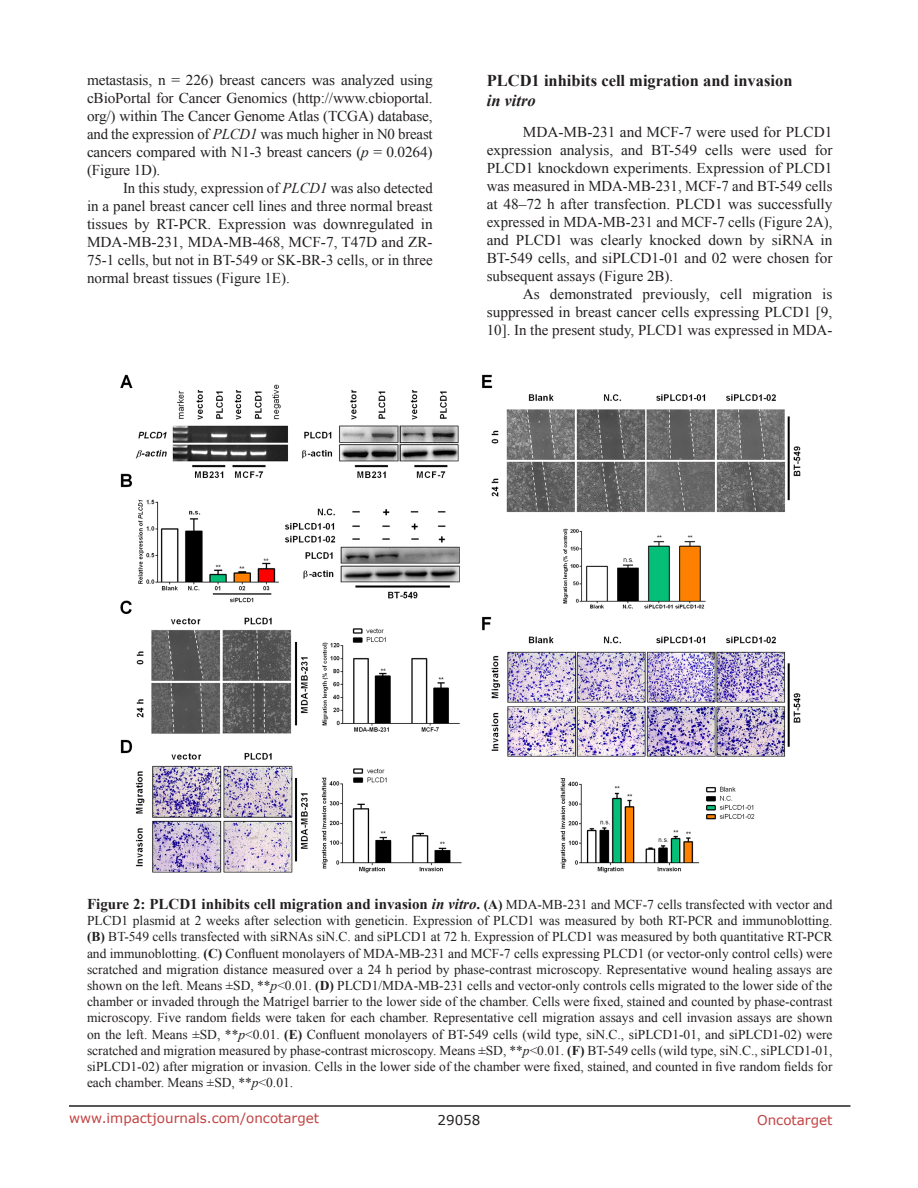
<style>
.page{position:relative;width:918px;height:1188px;background:#fff}
.page>*{position:absolute;margin:0;border:0;box-sizing:border-box;transform-origin:0 0}
.SubHeading{font:700 16.5px/19.8px "Times New Roman";color:#231f20}
.BodyText{font:15px/18px "Times New Roman";color:#231f20;text-align:justify}
.figuretext{font:13.5px/16.2px "Times New Roman";color:#231f20;text-align:justify}
.t1{font:13.5px "Verdana";color:#c24141}
.t2{font:13.5px "Verdana";color:#231f20}
.s1{font-style:italic}
.s2{font-weight:700;font-size:15px}
.s3{font-weight:700;font-style:italic;font-size:15px}
.s4{font-weight:700}
</style>
<div class="page">
<hr style="left:69px;top:1105px;width:781px;height:2px;background:#231f20">
<img style="left:120px;top:374px;width:681px;height:499px">
<p class="BodyText" style="left:87px;top:71px;width:347px">metastasis, n = 226) breast cancers was analyzed using cBioPortal for Cancer Genomics (http://www.cbioportal. org/) within The Cancer Genome Atlas (TCGA) database, and the expression of <span class="s1">PLCD1</span> was much higher in N0 breast cancers compared with N1-3 breast cancers (<span class="s1">p</span> = 0.0264) (Figure 1D).</p>
<p class="BodyText" style="left:87px;top:179px;width:347px;text-indent:36px">In this study, expression of <span class="s1">PLCD1</span> was also detected in a panel breast cancer cell lines and three normal breast tissues by RT-PCR. Expression was downregulated in MDA-MB-231, MDA-MB-468, MCF-7, T47D and ZR-75-1 cells, but not in BT-549 or SK-BR-3 cells, or in three normal breast tissues (Figure 1E).</p>
<p class="SubHeading" style="left:487px;top:70px;width:307px">PLCD1 inhibits cell migration and invasion <span class="s1">in vitro</span></p>
<p class="BodyText" style="left:487px;top:123px;width:347px;text-indent:36px">MDA-MB-231 and MCF-7 were used for PLCD1 expression analysis, and BT-549 cells were used for PLCD1 knockdown experiments. Expression of PLCD1 was measured in MDA-MB-231, MCF-7 and BT-549 cells at 48–72 h after transfection. PLCD1 was successfully expressed in MDA-MB-231 and MCF-7 cells (Figure 2A), and PLCD1 was clearly knocked down by siRNA in BT-549 cells, and siPLCD1-01 and 02 were chosen for subsequent assays (Figure 2B).</p>
<p class="BodyText" style="left:487px;top:285px;width:347px;text-indent:36px">As demonstrated previously, cell migration is suppressed in breast cancer cells expressing PLCD1 [9, 10]. In the present study, PLCD1 was expressed in MDA-</p>
<p class="figuretext" style="left:87px;top:896px;width:747px"><span class="s2">Figure 2: PLCD1 inhibits cell migration and invasion</span> <span class="s3">in vitro</span><span class="s2">.</span> <span class="s4">(A)</span> MDA-MB-231 and MCF-7 cells transfected with vector and PLCD1 plasmid at 2 weeks after selection with geneticin. Expression of PLCD1 was measured by both RT-PCR and immunoblotting. <span class="s4">(B)</span> BT-549 cells transfected with siRNAs siN.C. and siPLCD1 at 72 h. Expression of PLCD1 was measured by both quantitative RT-PCR and immunoblotting. <span class="s4">(C)</span> Confluent monolayers of MDA-MB-231 and MCF-7 cells expressing PLCD1 (or vector-only control cells) were scratched and migration distance measured over a 24 h period by phase-contrast microscopy. Representative wound healing assays are shown on the left. Means ±SD, **<span class="s1">p</span>&lt;0.01. <span class="s4">(D)</span> PLCD1/MDA-MB-231 cells and vector-only controls cells migrated to the lower side of the chamber or invaded through the Matrigel barrier to the lower side of the chamber. Cells were fixed, stained and counted by phase-contrast microscopy. Five random fields were taken for each chamber. Representative cell migration assays and cell invasion assays are shown on the left. Means ±SD, **<span class="s1">p</span>&lt;0.01. <span class="s4">(E)</span> Confluent monolayers of BT-549 cells (wild type, siN.C., siPLCD1-01, and siPLCD1-02) were scratched and migration measured by phase-contrast microscopy. Means ±SD, **<span class="s1">p</span>&lt;0.01. <span class="s4">(F)</span> BT-549 cells (wild type, siN.C., siPLCD1-01, siPLCD1-02) after migration or invasion. Cells in the lower side of the chamber were fixed, stained, and counted in five random fields for each chamber. Means ±SD, **<span class="s1">p</span>&lt;0.01.</p>
<p class="t1" style="left:69px;top:1109px;width:252px">www.impactjournals.com/oncotarget</p>
<p class="t2" style="left:438px;top:1111px;width:44px">29058</p>
<p class="t1" style="left:757px;top:1111px;width:77px">Oncotarget</p>
</div>
